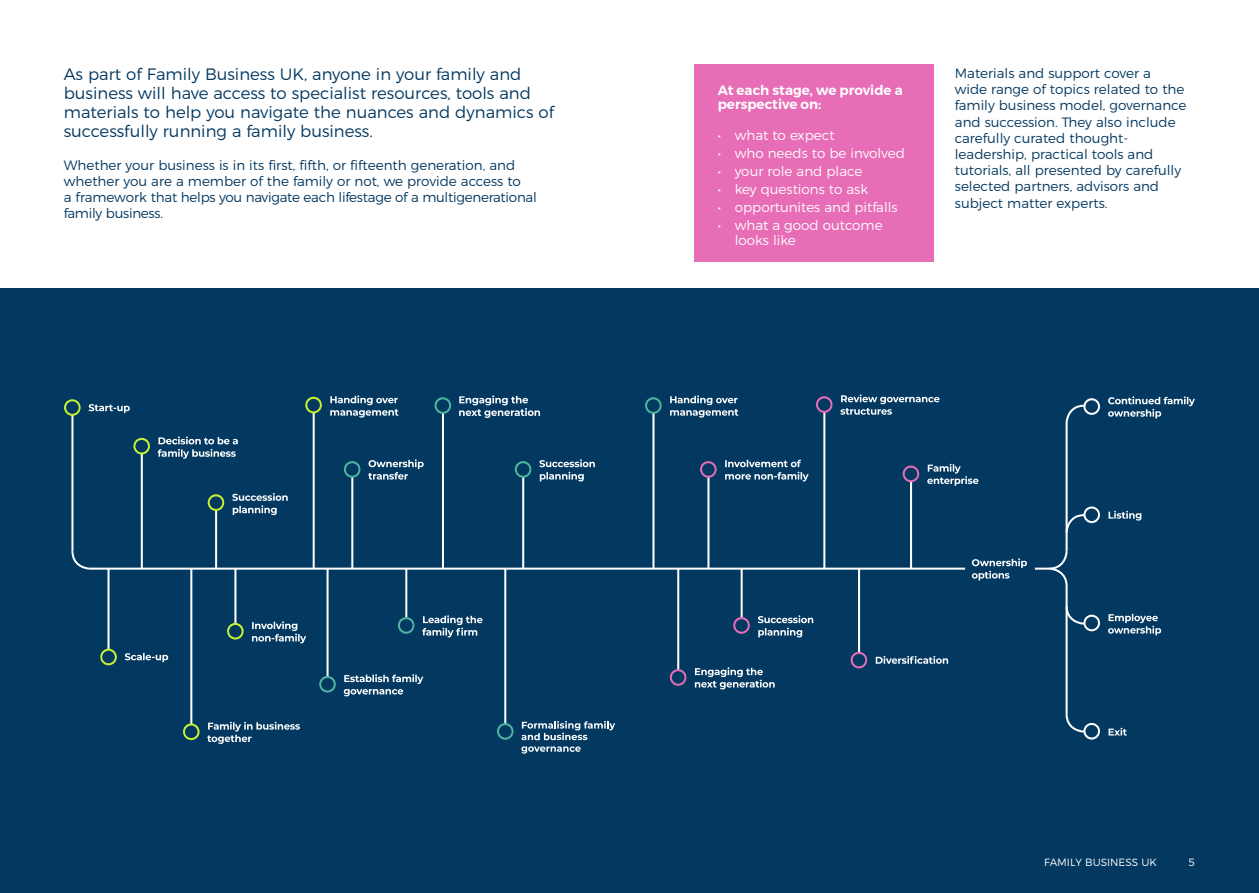
<style>
.page{position:relative;width:1259px;height:893px;background:#fff}
.page>*{position:absolute;margin:0;border:0;box-sizing:border-box;transform-origin:0 0}
.t1{font:300 16.5px/19.2px "Montserrat";color:#033860}
.t2{font:300 13.5px/16.2px "Montserrat";color:#033860}
.t3{font:300 13.5px/15px "Montserrat";color:#fff}
.t4{font:600 13.5px/13.2px "Montserrat";color:#fff}
.t5{font:300 10.5px "Montserrat";color:#fff}
</style>
<div class="page">
<div style="left:694px;top:64px;width:239px;height:197px;background:#e76db7"></div>
<div style="left:0;top:288px;width:1259px;height:605px;background:#033860"></div>
<hr style="left:90px;top:568px;width:875px;height:2px;background:#fff">
<svg style="left:71px;top:549px;width:21px;height:21px"></svg>
<hr style="left:141px;top:454px;width:2px;height:115px;background:#fff">
<hr style="left:313px;top:413px;width:2px;height:156px;background:#fff">
<hr style="left:215px;top:510px;width:2px;height:59px;background:#fff">
<hr style="left:351px;top:477px;width:2px;height:92px;background:#fff">
<hr style="left:522px;top:477px;width:2px;height:92px;background:#fff">
<hr style="left:707px;top:477px;width:2px;height:92px;background:#fff">
<hr style="left:910px;top:481px;width:2px;height:88px;background:#fff">
<hr style="left:823px;top:412px;width:2px;height:157px;background:#fff">
<hr style="left:405px;top:569px;width:2px;height:48px;background:#fff">
<hr style="left:740px;top:569px;width:2px;height:48px;background:#fff">
<hr style="left:442px;top:413px;width:2px;height:156px;background:#fff">
<hr style="left:677px;top:569px;width:2px;height:102px;background:#fff">
<hr style="left:652px;top:413px;width:2px;height:156px;background:#fff">
<hr style="left:71px;top:415px;width:2px;height:136px;background:#fff">
<hr style="left:107px;top:569px;width:3px;height:81px;background:#fff">
<hr style="left:190px;top:569px;width:2px;height:156px;background:#fff">
<hr style="left:234px;top:569px;width:2px;height:55px;background:#fff">
<hr style="left:326px;top:569px;width:2px;height:108px;background:#fff">
<svg style="left:330px;top:395px;width:68px;height:23px"></svg>
<svg style="left:207px;top:722px;width:93px;height:22px"></svg>
<svg style="left:232px;top:493px;width:56px;height:22px"></svg>
<svg style="left:158px;top:437px;width:80px;height:22px"></svg>
<svg style="left:368px;top:459px;width:56px;height:21px"></svg>
<svg style="left:758px;top:615px;width:55px;height:22px"></svg>
<svg style="left:422px;top:615px;width:60px;height:22px"></svg>
<svg style="left:539px;top:459px;width:56px;height:22px"></svg>
<svg style="left:695px;top:667px;width:79px;height:22px"></svg>
<svg style="left:927px;top:464px;width:51px;height:22px"></svg>
<svg style="left:725px;top:460px;width:83px;height:21px"></svg>
<svg style="left:840px;top:394px;width:99px;height:21px"></svg>
<svg style="left:670px;top:395px;width:68px;height:23px"></svg>
<svg style="left:252px;top:621px;width:54px;height:22px"></svg>
<svg style="left:344px;top:674px;width:79px;height:22px"></svg>
<svg style="left:89px;top:404px;width:41px;height:9px"></svg>
<svg style="left:125px;top:653px;width:43px;height:9px"></svg>
<hr style="left:504px;top:569px;width:2px;height:155px;background:#fff">
<svg style="left:972px;top:558px;width:55px;height:22px"></svg>
<hr style="left:858px;top:569px;width:2px;height:84px;background:#fff">
<svg style="left:875px;top:656px;width:73px;height:8px"></svg>
<svg style="left:1108px;top:511px;width:33px;height:10px"></svg>
<svg style="left:1108px;top:728px;width:18px;height:8px"></svg>
<svg style="left:1108px;top:614px;width:53px;height:21px"></svg>
<svg style="left:1108px;top:396px;width:87px;height:22px"></svg>
<hr style="left:1065px;top:423px;width:2px;height:128px;background:#fff">
<hr style="left:1065px;top:586px;width:2px;height:128px;background:#fff">
<svg style="left:1035px;top:549px;width:33px;height:39px"></svg>
<svg style="left:1065px;top:712px;width:35px;height:28px"></svg>
<svg style="left:1065px;top:604px;width:35px;height:27px"></svg>
<svg style="left:1065px;top:398px;width:35px;height:27px"></svg>
<svg style="left:1065px;top:506px;width:35px;height:29px"></svg>
<svg style="left:133px;top:438px;width:17px;height:16px"></svg>
<svg style="left:305px;top:397px;width:17px;height:16px"></svg>
<svg style="left:208px;top:494px;width:16px;height:17px"></svg>
<svg style="left:64px;top:399px;width:17px;height:17px"></svg>
<svg style="left:100px;top:649px;width:17px;height:16px"></svg>
<svg style="left:183px;top:723px;width:17px;height:17px"></svg>
<svg style="left:227px;top:623px;width:17px;height:16px"></svg>
<svg style="left:344px;top:461px;width:16px;height:17px"></svg>
<svg style="left:515px;top:461px;width:16px;height:17px"></svg>
<svg style="left:398px;top:617px;width:16px;height:17px"></svg>
<svg style="left:497px;top:723px;width:16px;height:17px"></svg>
<svg style="left:434px;top:397px;width:17px;height:17px"></svg>
<svg style="left:645px;top:397px;width:16px;height:17px"></svg>
<svg style="left:319px;top:676px;width:17px;height:16px"></svg>
<svg style="left:700px;top:461px;width:16px;height:17px"></svg>
<svg style="left:902px;top:466px;width:17px;height:16px"></svg>
<svg style="left:816px;top:396px;width:16px;height:17px"></svg>
<svg style="left:733px;top:617px;width:17px;height:17px"></svg>
<svg style="left:670px;top:669px;width:16px;height:17px"></svg>
<svg style="left:850px;top:652px;width:17px;height:16px"></svg>
<svg style="left:521px;top:721px;width:94px;height:19px"></svg>
<svg style="left:521px;top:746px;width:59px;height:8px"></svg>
<svg style="left:459px;top:395px;width:81px;height:23px"></svg>
<p class="t1" style="left:64px;top:63px;width:492px">As part of Family Business UK, anyone in your family and business will have access to specialist resources, tools and materials to help you navigate the nuances and dynamics of successfully running a family business.</p>
<p class="t2" style="left:64px;top:156px;width:474px">Whether your business is in its first, fifth, or fifteenth generation, and whether you are a member of the family or not, we provide access to<br>a framework that helps you navigate each lifestage of a multigenerational family business.</p>
<p class="t4" style="left:718px;top:84px;width:187px">At each stage, we provide a perspective on:</p>
<p class="t3" style="left:718px;top:126px;width:118px">• what to expect</p>
<p class="t3" style="left:718px;top:144px;width:189px">• who needs to be involved</p>
<p class="t3" style="left:718px;top:162px;width:146px">• your role and place</p>
<p class="t3" style="left:718px;top:180px;width:152px">• key questions to ask</p>
<p class="t3" style="left:718px;top:198px;width:181px">• opportunites and pitfalls</p>
<p class="t3" style="left:735px;top:216px;width:149px;text-indent:-17px">• what a good outcome looks like</p>
<p class="t2" style="left:955px;top:64px;width:233px">Materials and support cover a wide range of topics related to the family business model, governance and succession. They also include carefully curated thought&shy;leadership, practical tools and tutorials, all presented by carefully selected partners, advisors and subject matter experts.</p>
<p class="t5" style="left:1044px;top:854px;width:114px">FAMILY BUSINESS UK</p>
<p class="t5" style="left:1188px;top:854px;width:8px">5</p>
</div>
